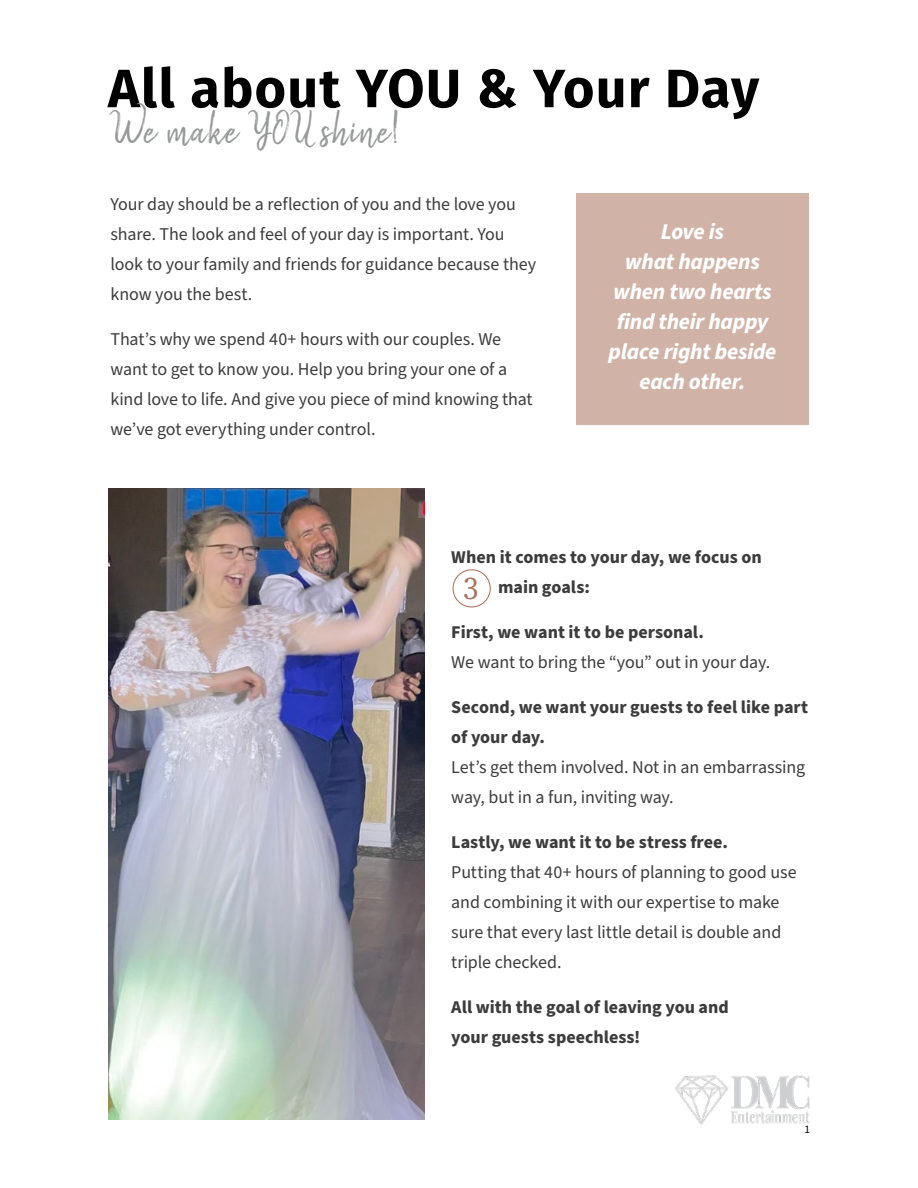
<style>
.page{position:relative;width:918px;height:1188px;background:#fff}
.page>*{position:absolute;margin:0;border:0;box-sizing:border-box;transform-origin:0 0}
.t1{font:700 54px "Fira Sans";letter-spacing:.025em;color:#000}
.t2{font:45px "Honesty";letter-spacing:.025em;color:#979898}
.t3{font:31.5px "Source Serif Pro";color:#ab715a}
.t4{font:italic 700 22.5px/30px "Source Sans Pro";letter-spacing:-.01em;color:#fff;text-align:center}
.t5{font:18px/30px "Source Sans Pro";letter-spacing:-.005em;color:#3b3c3b}
.t6{font:700 18px/30px "Source Sans Pro";color:#3b3c3b}
.t7{font:11.25px "Source Sans Pro";color:#000}
</style>
<div class="page">
<img style="left:675px;top:1075px;width:135px;height:50px">
<div style="left:576px;top:193px;width:233px;height:232px;background:#d1b2a6"></div>
<img style="left:108px;top:488px;width:316px;height:632px">
<div style="left:453px;top:569px;width:38px;height:38px;border:1px solid #ab715a;border-radius:50%"></div>
<h1 class="t1" style="left:108px;top:43px;width:653px">All about YOU &amp; Your Day</h1>
<h2 class="t2" style="left:108px;top:103px;width:291px">We make YOU shine!</h2>
<p class="t5" style="left:110px;top:190px;width:427px">Your day should be a reflection of you and the love you share. The look and feel of your day is important. You look to your family and friends for guidance because they know you the best.</p>
<p class="t5" style="left:110px;top:325px;width:424px">That’s why we spend 40+ hours with our couples. We want to get to know you. Help you bring your one of a kind love to life. And give you piece of mind knowing that we’ve got everything under control.</p>
<p class="t4" style="left:608px;top:218px;width:170px">Love is<br>what happens when two hearts find their happy place right beside each other.</p>
<p class="t6" style="left:498px;top:542px;width:265px;text-indent:-47px">When it comes to your day, we focus on main goals:</p>
<p class="t6" style="left:451px;top:617px;width:254px">First, we want it to be personal.</p>
<p class="t5" style="left:451px;top:647px;width:320px">We want to bring the “you” out in your day.</p>
<p class="t6" style="left:451px;top:692px;width:358px">Second, we want your guests to feel like part of your day.</p>
<p class="t5" style="left:451px;top:752px;width:355px">Let’s get them involved. Not in an embarrassing way, but in a fun, inviting way.</p>
<p class="t6" style="left:451px;top:827px;width:278px">Lastly, we want it to be stress free.</p>
<p class="t5" style="left:451px;top:857px;width:347px">Putting that 40+ hours of planning to good use and combining it with our expertise to make sure that every last little detail is double and triple checked.</p>
<p class="t6" style="left:451px;top:992px;width:279px">All with the goal of leaving you and your guests speechless!</p>
<h3 class="t3" style="left:463px;top:567px;width:17px">3</h3>
<p class="t7" style="left:804px;top:1121px;width:7px">1</p>
</div>
